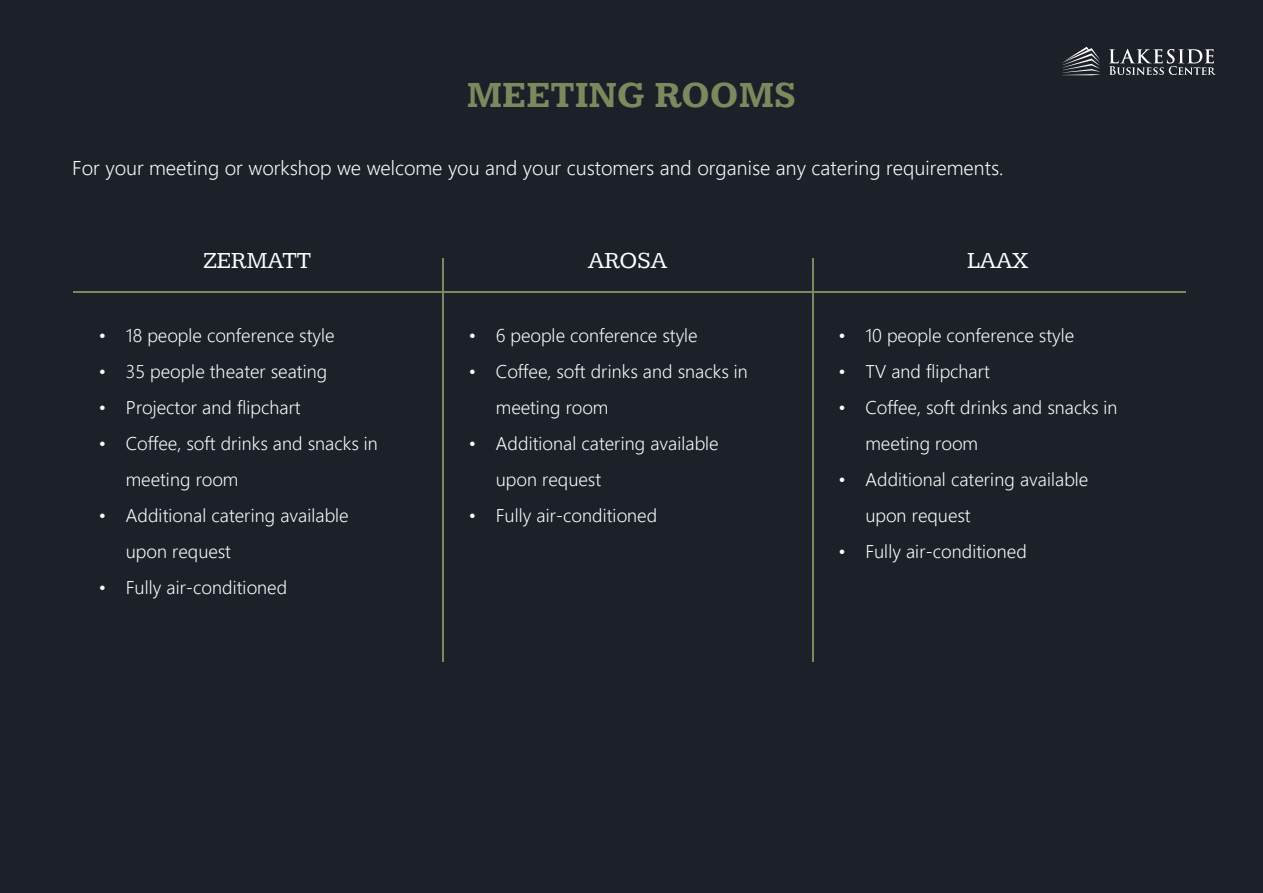
<style>
.page{position:relative;width:1263px;height:893px;background:#1c2028}
.page>*{position:absolute;margin:0;border:0;box-sizing:border-box;transform-origin:0 0}
.t1{font:700 37.5px "Kameron";color:#7c895f}
.t2{font:24px "Kameron";color:#fff}
.t3{font:300 19.5px "Malgun Gothic";color:#fafafa}
.t4{font:300 18px/36px "Malgun Gothic";color:#fafafa}
</style>
<div class="page">
<hr style="left:812px;top:258px;width:1px;height:404px;background:#7c895f">
<svg style="left:1109px;top:49px;width:107px;height:26px"></svg>
<svg style="left:1062px;top:47px;width:37px;height:28px"></svg>
<hr style="left:442px;top:258px;width:1px;height:404px;background:#7c895f">
<hr style="left:74px;top:292px;width:1112px;height:1px;background:#7c895f">
<h1 class="t1" style="left:467px;top:72px;width:331px">MEETING ROOMS</h1>
<p class="t3" style="left:72px;top:157px;width:933px">For your meeting or workshop we welcome you and your customers and organise any catering requirements.</p>
<h2 class="t2" style="left:203px;top:247px;width:109px">ZERMATT</h2>
<h2 class="t2" style="left:588px;top:247px;width:80px">AROSA</h2>
<h2 class="t2" style="left:967px;top:247px;width:63px">LAAX</h2>
<p class="t4" style="left:99px;top:318px;width:237px">• 18 people conference style</p>
<p class="t4" style="left:99px;top:354px;width:230px">• 35 people theater seating</p>
<p class="t4" style="left:99px;top:390px;width:203px">• Projector and flipchart</p>
<p class="t4" style="left:126px;top:426px;width:254px;text-indent:-27px">• Coffee, soft drinks and snacks in meeting room</p>
<p class="t4" style="left:126px;top:498px;width:224px;text-indent:-27px">• Additional catering available upon request</p>
<p class="t4" style="left:99px;top:570px;width:190px">• Fully air-conditioned</p>
<p class="t4" style="left:469px;top:318px;width:230px">• 6 people conference style</p>
<p class="t4" style="left:496px;top:354px;width:254px;text-indent:-27px">• Coffee, soft drinks and snacks in meeting room</p>
<p class="t4" style="left:496px;top:426px;width:224px;text-indent:-27px">• Additional catering available upon request</p>
<p class="t4" style="left:469px;top:498px;width:190px">• Fully air-conditioned</p>
<p class="t4" style="left:838px;top:318px;width:237px">• 10 people conference style</p>
<p class="t4" style="left:838px;top:354px;width:153px">• TV and flipchart</p>
<p class="t4" style="left:865px;top:390px;width:254px;text-indent:-27px">• Coffee, soft drinks and snacks in meeting room</p>
<p class="t4" style="left:865px;top:462px;width:224px;text-indent:-27px">• Additional catering available upon request</p>
<p class="t4" style="left:838px;top:534px;width:190px">• Fully air-conditioned</p>
</div>
